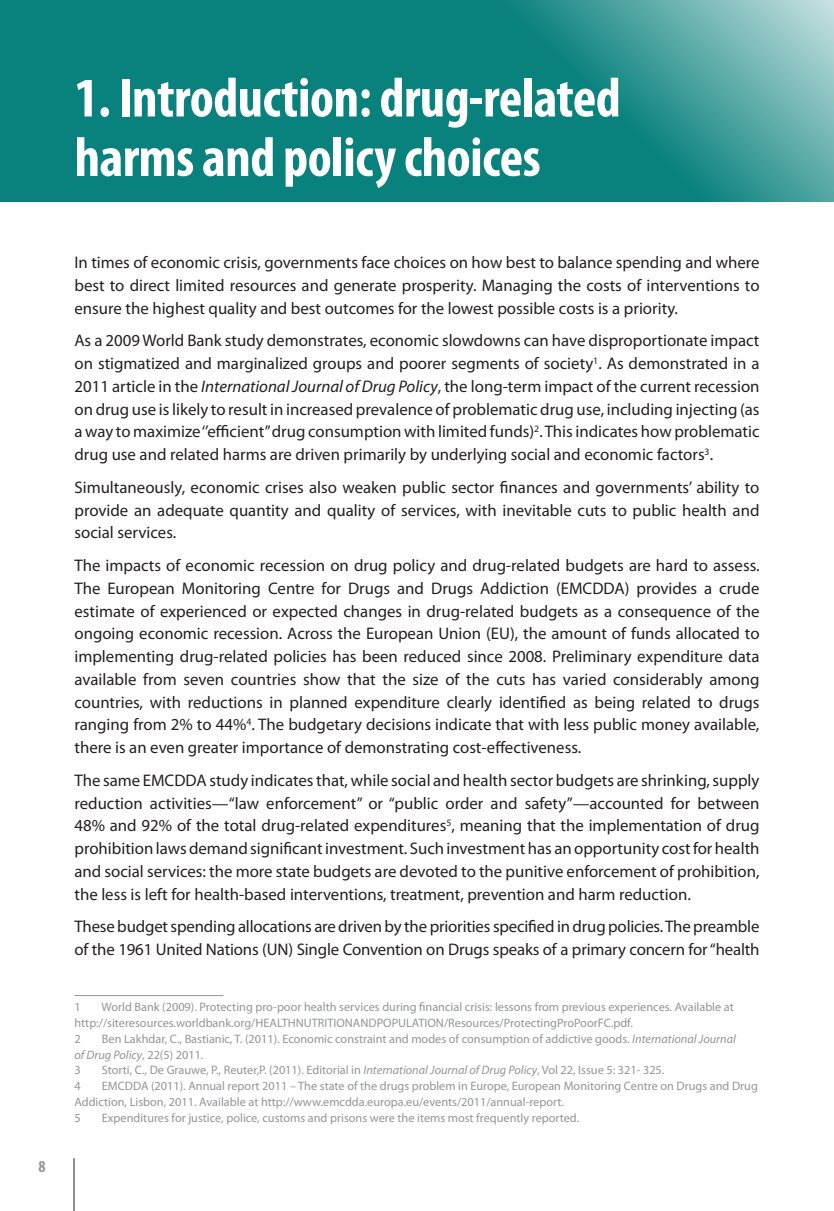
<style>
.page{position:relative;width:834px;height:1211px;background:#fff}
.page>*{position:absolute;margin:0;border:0;box-sizing:border-box;transform-origin:0 0}
.t1{font:700 condensed 56px/59.5px "Myriad Pro";letter-spacing:-.01em;color:#fff}
.t2{font:16.8px/22.8px "Myriad Pro";color:#231f20;text-align:justify}
.t3{font:700 condensed 16.8px "Myriad Pro";color:#939598}
.t4{font:12.25px/15.8px "Myriad Pro";color:#939598}
.s1{font-style:italic}
</style>
<div class="page">
<hr style="left:74px;top:1158px;width:1px;height:52px;background:#231f20">
<svg style="left:0;top:0;width:833px;height:202px;background:#1c8a87"></svg>
<hr style="left:74px;top:995px;width:149px;height:1px;background:#939598">
<p class="t3" style="left:39px;top:1156px;width:9px">8</p>
<h1 class="t1" style="left:74px;top:67px;width:547px">1. Introduction: drug-related harms and policy choices</h1>
<p class="t2" style="left:74px;top:251px;width:686px">In times of economic crisis, governments face choices on how best to balance spending and where best to direct limited resources and generate prosperity. Managing the costs of interventions to ensure the highest quality and best outcomes for the lowest possible costs is a priority.</p>
<p class="t2" style="left:74px;top:329px;width:686px">As a 2009 World Bank study demonstrates, economic slowdowns can have disproportionate impact on stigmatized and marginalized groups and poorer segments of society<sup>1</sup>. As demonstrated in a 2011 article in the <span class="s1">International Journal of Drug Policy</span>, the long-term impact of the current recession on drug use is likely to result in increased prevalence of problematic drug use, including injecting (as a way to maximize ‘’efficient” drug consumption with limited funds)<sup>2</sup>. This indicates how problematic drug use and related harms are driven primarily by underlying social and economic factors<sup>3</sup>.</p>
<p class="t2" style="left:74px;top:475px;width:686px">Simultaneously, economic crises also weaken public sector finances and governments’ ability to provide an adequate quantity and quality of services, with inevitable cuts to public health and social services.</p>
<p class="t2" style="left:74px;top:554px;width:686px">The impacts of economic recession on drug policy and drug-related budgets are hard to assess.<br>The European Monitoring Centre for Drugs and Drugs Addiction (EMCDDA) provides a crude estimate of experienced or expected changes in drug-related budgets as a consequence of the ongoing economic recession. Across the European Union (EU), the amount of funds allocated to implementing drug-related policies has been reduced since 2008. Preliminary expenditure data available from seven countries show that the size of the cuts has varied considerably among countries, with reductions in planned expenditure clearly identified as being related to drugs ranging from 2% to 44%<sup>4</sup>. The budgetary decisions indicate that with less public money available, there is an even greater importance of demonstrating cost-effectiveness.</p>
<p class="t2" style="left:74px;top:768px;width:686px">The same EMCDDA study indicates that, while social and health sector budgets are shrinking, supply reduction activities—“law enforcement” or “public order and safety”—accounted for between 48% and 92% of the total drug-related expenditures<sup>5</sup>, meaning that the implementation of drug prohibition laws demand significant investment. Such investment has an opportunity cost for health and social services: the more state budgets are devoted to the punitive enforcement of prohibition, the less is left for health-based interventions, treatment, prevention and harm reduction.</p>
<p class="t2" style="left:74px;top:915px;width:686px">These budget spending allocations are driven by the priorities specified in drug policies. The preamble of the 1961 United Nations (UN) Single Convention on Drugs speaks of a primary concern for “health</p>
<p class="t4" style="left:74px;top:999px;width:660px;text-indent:27px">World Bank (2009). Protecting pro-poor health services during financial crisis: lessons from previous experiences. Available at http://siteresources.worldbank.org/HEALTHNUTRITIONANDPOPULATION/Resources/ProtectingProPoorFC.pdf.<br>2</p>
<p class="t4" style="left:74px;top:999px;width:8px">1</p>
<p class="t4" style="left:74px;top:1030px;width:662px;text-indent:27px">Ben Lakhdar, C., Bastianic, T. (2011). Economic constraint and modes of consumption of addictive goods. <span class="s1">International Journal of Drug Policy</span>, 22(5) 2011.<br>3</p>
<p class="t4" style="left:102px;top:1062px;width:564px">Storti, C., De Grauwe, P., Reuter,P. (2011). Editorial in <span class="s1">International Journal of Drug Policy</span>, Vol 22, Issue 5: 321- 325.</p>
<p class="t4" style="left:74px;top:1077px;width:684px;text-indent:27px">EMCDDA (2011). Annual report 2011 – The state of the drugs problem in Europe, European Monitoring Centre on Drugs and Drug<br>Addiction, Lisbon, 2011. Available at http://www.emcdda.europa.eu/events/2011/annual-report.<br>5</p>
<p class="t4" style="left:74px;top:1077px;width:8px">4</p>
<p class="t4" style="left:102px;top:1109px;width:479px">Expenditures for justice, police, customs and prisons were the items most frequently reported.</p>
</div>
